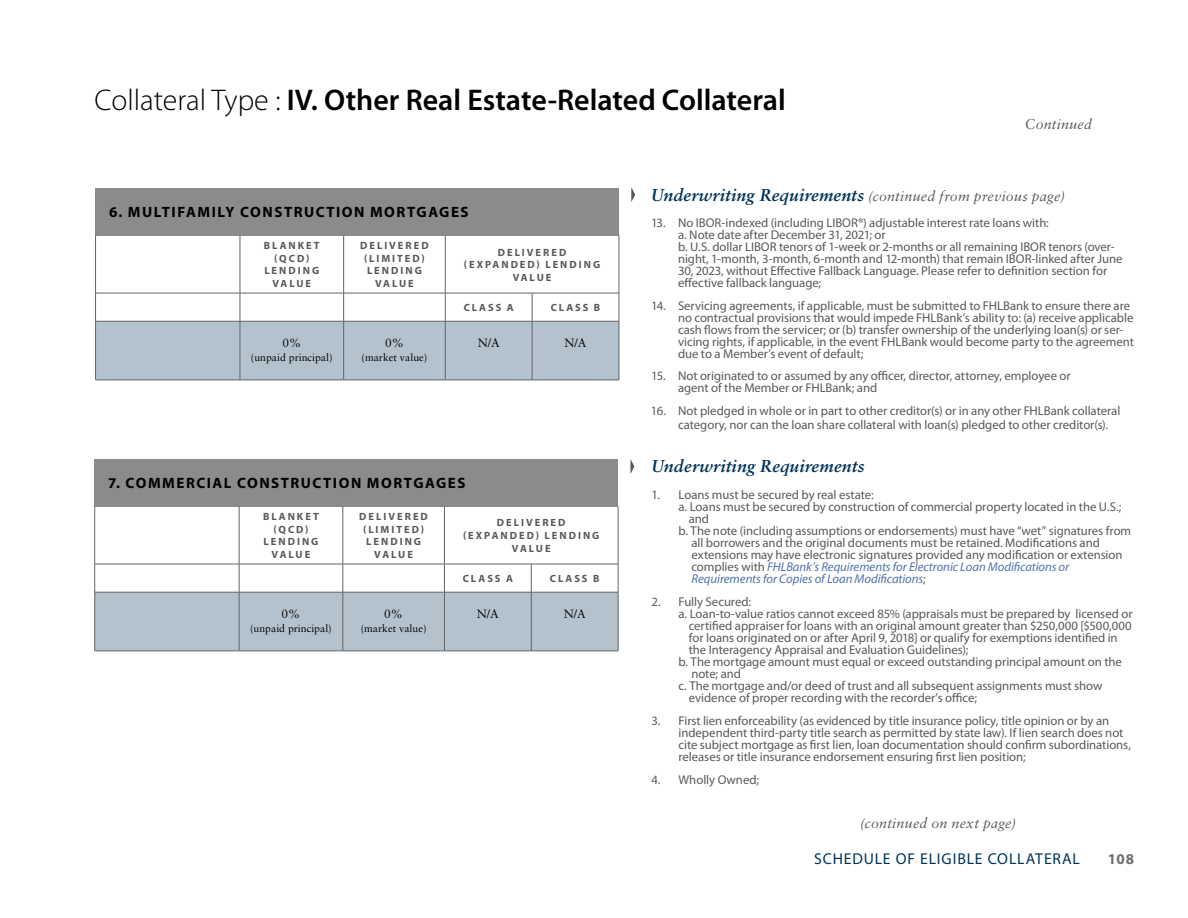
<style>
.page{position:relative;width:1188px;height:918px;background:#fff}
.page>*{position:absolute;margin:0;border:0;box-sizing:border-box;transform-origin:0 0}
.t1{font:600 30px "Myriad Pro";color:#000}
.t2{font:italic 700 17.25px "Sabon LT Pro";letter-spacing:.01em;color:#003359}
.t3{font:15.75px "Myriad Pro";letter-spacing:.05em;color:#003359}
.t4{font:700 15px "Myriad Pro";letter-spacing:.1em;color:#000}
.t5{font:700 15px "Myriad Pro";color:#6d6e71}
.t6{font:italic 14.25px "Sabon LT Pro";letter-spacing:.015em;color:#565a5c}
.t7{font:12.75px/12px "Myriad Pro";letter-spacing:-.005em;color:#58595b}
.t8{font:italic 12.75px "Myriad Pro";letter-spacing:-.005em;color:#4f73ad}
.t9{font:12px "Sabon LT Pro";color:#000}
.t10{font:700 10.5px/12.6px "Myriad Pro";letter-spacing:.19em;color:#565a5c;text-align:center}
.t11{font:10.5px "Sabon LT Pro";color:#000}
.s1{font-weight:300}
.s2{font-weight:700;font-size:17.25px;color:#003359}
.s3{font-style:normal;color:#58595b}
</style>
<div class="page">
<svg style="left:630px;top:459px;width:4px;height:15px"></svg>
<div style="left:96px;top:188px;width:523px;height:47px;background:#898b8d"></div>
<hr style="left:95px;top:235px;width:1px;height:58px;background:#636466">
<hr style="left:240px;top:235px;width:1px;height:58px;background:#636466">
<hr style="left:343px;top:235px;width:1px;height:58px;background:#636466">
<hr style="left:445px;top:235px;width:1px;height:58px;background:#636466">
<hr style="left:619px;top:235px;width:1px;height:58px;background:#636466">
<svg style="left:95px;top:293px;width:525px;height:87px"></svg>
<hr style="left:95px;top:321px;width:145px;height:1px;background:#636466">
<hr style="left:95px;top:321px;width:1px;height:59px;background:#636466">
<hr style="left:240px;top:321px;width:104px;height:1px;background:#636466">
<hr style="left:240px;top:321px;width:1px;height:59px;background:#636466">
<hr style="left:344px;top:321px;width:101px;height:1px;background:#636466">
<hr style="left:343px;top:321px;width:1px;height:59px;background:#636466">
<hr style="left:445px;top:321px;width:87px;height:1px;background:#636466">
<hr style="left:445px;top:321px;width:1px;height:59px;background:#636466">
<hr style="left:532px;top:321px;width:87px;height:1px;background:#636466">
<hr style="left:532px;top:321px;width:1px;height:59px;background:#636466">
<hr style="left:619px;top:321px;width:1px;height:59px;background:#636466">
<hr style="left:95px;top:380px;width:145px;height:1px;background:#636466">
<hr style="left:240px;top:380px;width:104px;height:1px;background:#636466">
<hr style="left:344px;top:380px;width:101px;height:1px;background:#636466">
<hr style="left:445px;top:380px;width:87px;height:1px;background:#636466">
<hr style="left:532px;top:380px;width:87px;height:1px;background:#636466">
<svg style="left:631px;top:187px;width:4px;height:15px"></svg>
<div style="left:95px;top:459px;width:523px;height:47px;background:#898b8d"></div>
<hr style="left:94px;top:506px;width:1px;height:58px;background:#636466">
<hr style="left:239px;top:506px;width:1px;height:58px;background:#636466">
<hr style="left:343px;top:506px;width:1px;height:58px;background:#636466">
<hr style="left:444px;top:506px;width:1px;height:58px;background:#636466">
<hr style="left:618px;top:506px;width:1px;height:58px;background:#636466">
<svg style="left:94px;top:564px;width:525px;height:87px"></svg>
<hr style="left:95px;top:592px;width:144px;height:1px;background:#636466">
<hr style="left:94px;top:592px;width:1px;height:59px;background:#636466">
<hr style="left:239px;top:592px;width:104px;height:1px;background:#636466">
<hr style="left:239px;top:592px;width:1px;height:59px;background:#636466">
<hr style="left:343px;top:592px;width:101px;height:1px;background:#636466">
<hr style="left:343px;top:592px;width:1px;height:59px;background:#636466">
<hr style="left:444px;top:592px;width:87px;height:1px;background:#636466">
<hr style="left:444px;top:592px;width:1px;height:59px;background:#636466">
<hr style="left:531px;top:592px;width:87px;height:1px;background:#636466">
<hr style="left:531px;top:592px;width:1px;height:59px;background:#636466">
<hr style="left:618px;top:592px;width:1px;height:59px;background:#636466">
<hr style="left:95px;top:651px;width:144px;height:1px;background:#636466">
<hr style="left:239px;top:651px;width:104px;height:1px;background:#636466">
<hr style="left:343px;top:651px;width:101px;height:1px;background:#636466">
<hr style="left:444px;top:651px;width:87px;height:1px;background:#636466">
<hr style="left:531px;top:651px;width:87px;height:1px;background:#636466">
<h1 class="t1" style="left:95px;top:83px;width:693px"><span class="s1">Collateral Type :</span> IV. Other Real Estate-Related Collateral</h1>
<p class="t6" style="left:1025px;top:115px;width:69px">Continued</p>
<p class="t4" style="left:109px;top:204px;width:361px">6. MULTIFAMILY CONSTRUCTION MORTGAGES</p>
<p class="t10" style="left:264px;top:240px;width:57px">BLANKET (QCD)<br>LENDING<br>VALUE</p>
<p class="t10" style="left:360px;top:240px;width:70px">DELIVERED (LIMITED)<br>LENDING<br>VALUE</p>
<p class="t10" style="left:464px;top:246px;width:138px">DELIVERED (EXPANDED) LENDING<br>VALUE</p>
<p class="t10" style="left:464px;top:301px;width:52px">CLASS A</p>
<p class="t10" style="left:551px;top:301px;width:51px">CLASS B</p>
<p class="t9" style="left:282px;top:335px;width:20px">0%</p>
<p class="t11" style="left:251px;top:351px;width:83px">(unpaid principal)</p>
<p class="t9" style="left:478px;top:335px;width:23px">N/A</p>
<p class="t9" style="left:565px;top:335px;width:23px">N/A</p>
<p class="t9" style="left:385px;top:335px;width:20px">0%</p>
<p class="t11" style="left:362px;top:351px;width:67px">(market value)</p>
<p class="t4" style="left:108px;top:475px;width:359px">7. COMMERCIAL CONSTRUCTION MORTGAGES</p>
<p class="t10" style="left:263px;top:510px;width:57px">BLANKET (QCD)<br>LENDING<br>VALUE</p>
<p class="t10" style="left:359px;top:510px;width:70px">DELIVERED (LIMITED)<br>LENDING<br>VALUE</p>
<p class="t10" style="left:463px;top:517px;width:138px">DELIVERED (EXPANDED) LENDING<br>VALUE</p>
<p class="t10" style="left:463px;top:572px;width:52px">CLASS A</p>
<p class="t10" style="left:550px;top:572px;width:51px">CLASS B</p>
<p class="t9" style="left:282px;top:606px;width:20px">0%</p>
<p class="t11" style="left:250px;top:622px;width:83px">(unpaid principal)</p>
<p class="t9" style="left:477px;top:606px;width:23px">N/A</p>
<p class="t9" style="left:564px;top:606px;width:23px">N/A</p>
<p class="t9" style="left:384px;top:606px;width:20px">0%</p>
<p class="t11" style="left:361px;top:622px;width:67px">(market value)</p>
<p class="t6" style="left:651px;top:187px;width:416px"><span class="s2">Underwriting Requirements</span> (continued from previous page)</p>
<p class="t7" style="left:678px;top:217px;width:446px;text-indent:-27px">13. No IBOR-indexed (including LIBOR®) adjustable interest rate loans with:<br>a. Note date after December 31, 2021; or<br>b. U.S. dollar LIBOR tenors of 1-week or 2-months or all remaining IBOR tenors (over&shy;night, 1-month, 3-month, 6-month and 12-month) that remain IBOR-linked after June 30, 2023, without Effective Fallback Language. Please refer to definition section for effective fallback language;</p>
<p class="t7" style="left:678px;top:299px;width:458px;text-indent:-27px">14. Servicing agreements, if applicable, must be submitted to FHLBank to ensure there are no contractual provisions that would impede FHLBank’s ability to: (a) receive applicable cash flows from the servicer; or (b) transfer ownership of the underlying loan(s) or ser&shy;vicing rights, if applicable, in the event FHLBank would become party to the agreement due to a Member’s event of default;</p>
<p class="t7" style="left:678px;top:370px;width:394px;text-indent:-27px">15. Not originated to or assumed by any officer, director, attorney, employee or agent of the Member or FHLBank; and</p>
<p class="t7" style="left:678px;top:404px;width:444px;line-height:13.5px;text-indent:-27px">16. Not pledged in whole or in part to other creditor(s) or in any other FHLBank collateral category, nor can the loan share collateral with loan(s) pledged to other creditor(s).</p>
<h2 class="t2" style="left:651px;top:455px;width:215px">Underwriting Requirements</h2>
<p class="t7" style="left:651px;top:489px;width:224px">1. Loans must be secured by real estate:</p>
<p class="t7" style="left:678px;top:501px;width:444px">a. Loans must be secured by construction of commercial property located in the U.S.;</p>
<p class="t7" style="left:689px;top:513px;width:22px">and</p>
<p class="t7" style="left:678px;top:525px;width:454px">b. The note (including assumptions or endorsements) must have “wet” signatures from</p>
<p class="t7" style="left:691px;top:537px;width:410px">all borrowers and the original documents must be retained. Modifications and</p>
<p class="t7" style="left:691px;top:549px;width:433px">extensions may have electronic signatures provided any modification or extension</p>
<p class="t8" style="left:691px;top:560px;width:379px"><span class="s3">complies with</span> FHLBank’s Requirements for Electronic Loan Modifications or</p>
<p class="t8" style="left:692px;top:572px;width:236px">Requirements for Copies of Loan Modifications<span class="s3">;</span></p>
<p class="t7" style="left:651px;top:596px;width:101px">2. Fully Secured:</p>
<p class="t7" style="left:678px;top:608px;width:456px">a. Loan-to-value ratios cannot exceed 85% (appraisals must be prepared by licensed or</p>
<p class="t7" style="left:689px;top:620px;width:444px">certified appraiser for loans with an original amount greater than $250,000 [$500,000</p>
<p class="t7" style="left:689px;top:632px;width:430px">for loans originated on or after April 9, 2018] or qualify for exemptions identified in</p>
<p class="t7" style="left:689px;top:644px;width:281px">the Interagency Appraisal and Evaluation Guidelines);</p>
<p class="t7" style="left:678px;top:656px;width:445px">b. The mortgage amount must equal or exceed outstanding principal amount on the</p>
<p class="t7" style="left:691px;top:668px;width:51px">note; and</p>
<p class="t7" style="left:678px;top:680px;width:426px">c. The mortgage and/or deed of trust and all subsequent assignments must show</p>
<p class="t7" style="left:689px;top:692px;width:290px">evidence of proper recording with the recorder’s office;</p>
<p class="t7" style="left:678px;top:715px;width:454px;text-indent:-27px">3. First lien enforceability (as evidenced by title insurance policy, title opinion or by an independent third-party title search as permitted by state law). If lien search does not cite subject mortgage as first lien, loan documentation should confirm subordinations, releases or title insurance endorsement ensuring first lien position;</p>
<p class="t7" style="left:651px;top:774px;width:109px">4. Wholly Owned;</p>
<p class="t6" style="left:860px;top:814px;width:158px">(continued on next page)</p>
<p class="t3" style="left:814px;top:850px;width:267px">SCHEDULE OF ELIGIBLE COLLATERAL</p>
<p class="t5" style="left:1108px;top:851px;width:28px">108</p>
</div>
